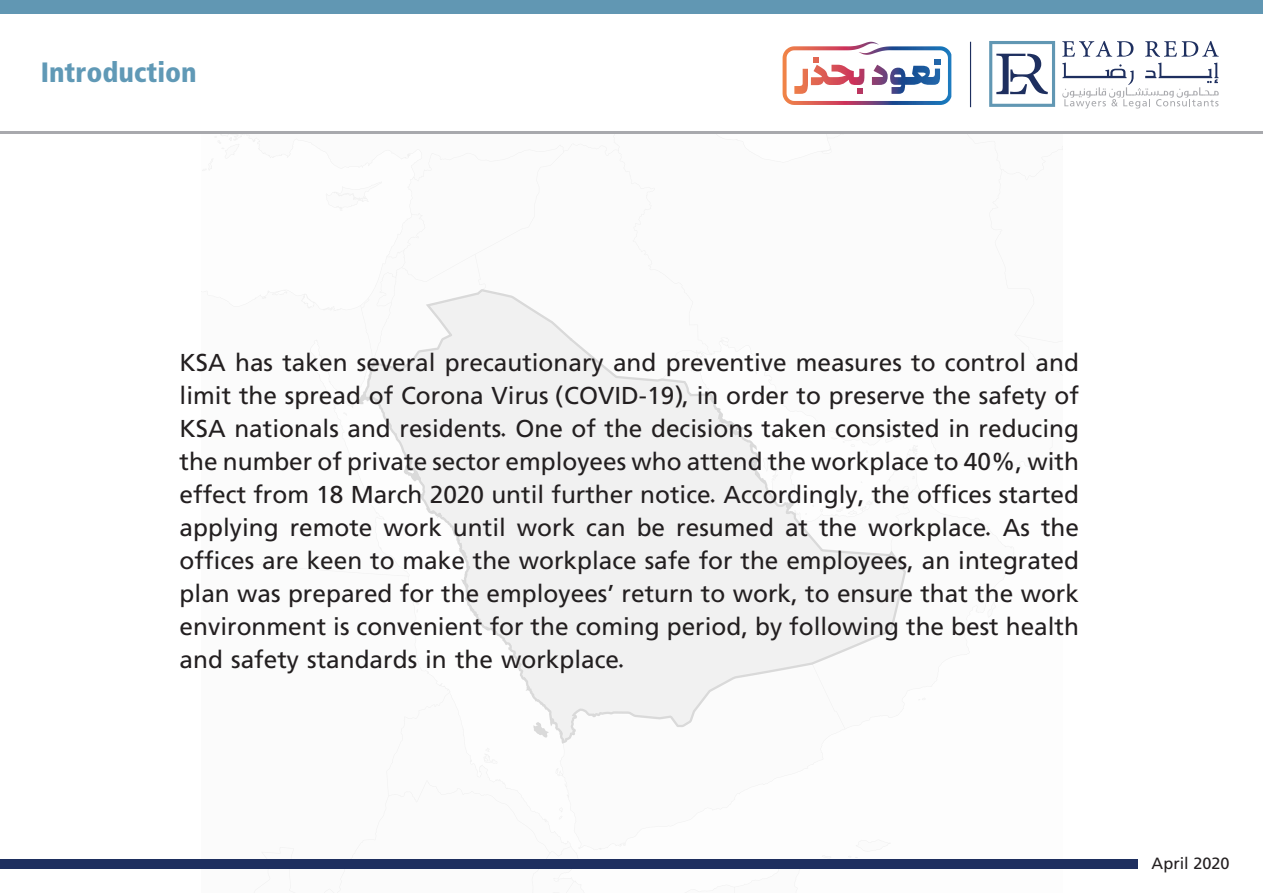
<style>
.page{position:relative;width:1263px;height:893px;background:#fff}
.page>*{position:absolute;margin:0;border:0;box-sizing:border-box;transform-origin:0 0}
.t1{font:700 36px "Al Shark Title";color:#6099b6}
.t2{font:300 31.5px/33px "Al Shark Title";color:#231f20;text-align:justify}
.t3{font:300 21px "Al Shark Title";color:#231f20}
</style>
<div class="page">
<img style="left:201px;top:134px;width:861px;height:759px">
<hr style="left:0;top:131px;width:1263px;height:3px;background:#a8a9ad">
<div style="left:0;top:0;width:1263px;height:14px;background:#6197b3"></div>
<svg style="left:782px;top:42px;width:169px;height:63px"></svg>
<svg style="left:989px;top:41px;width:66px;height:66px"></svg>
<svg style="left:1062px;top:41px;width:71px;height:16px"></svg>
<svg style="left:1145px;top:41px;width:74px;height:16px"></svg>
<svg style="left:1062px;top:63px;width:157px;height:46px"></svg>
<hr style="left:970px;top:42px;width:1px;height:65px;background:#1e2f5f">
<div style="left:0;top:859px;width:1138px;height:9px;background:#1e2f5f"></div>
<p class="t1" style="left:41px;top:51px;width:157px">Introduction</p>
<p class="t2" style="left:180px;top:346px;width:901px">KSA has taken several precautionary and preventive measures to control and limit the spread of Corona Virus (COVID-19 i n,) order to preserve the safety of KSA nationals and residents. One of the decisions taken consisted in reducing the number of private sector employees who attend the workplace to 40%, with effect from 18 March 2020 until further notice. Accordingly, the offices started applying remote work until work can be resumed at the workplace. As the offices are keen to make the workplace safe for the employees, an integrated plan was prepared for the employees’ return to work to, ensure that the work environment is convenient for the coming period, by following the best health and safety standards in the workplace.</p>
<p class="t3" style="left:1151px;top:851px;width:79px">April 2020</p>
</div>
